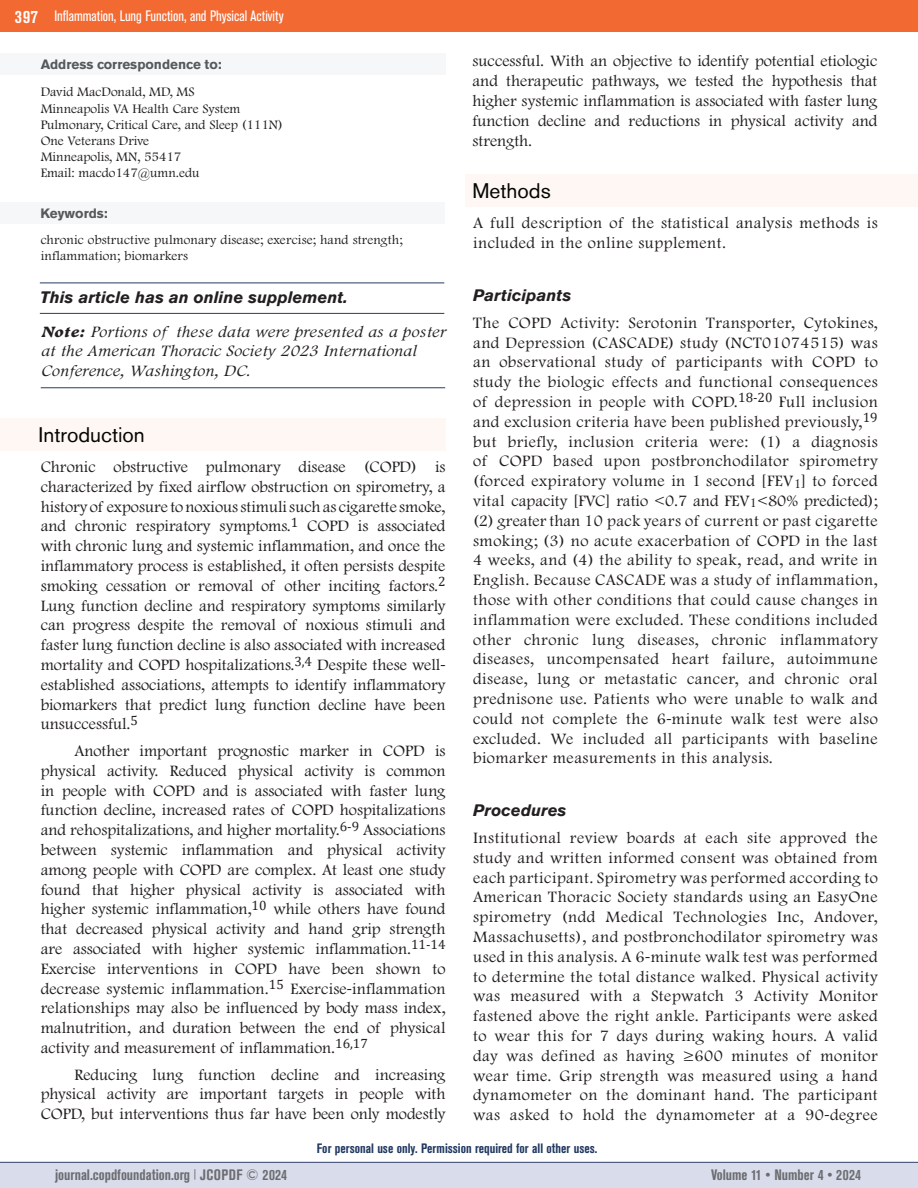
<style>
.page{position:relative;width:918px;height:1188px;background:#fff}
.page>*{position:absolute;margin:0;border:0;box-sizing:border-box;transform-origin:0 0}
.t1{font:21px "Akzidenz Grotesk BQ";color:#040503}
.t2{font:300 16.5px/19.8px "Footlight MT Pro";color:#231f20;text-align:justify}
.t3{font:italic 300 16.5px/19.8px "Footlight MT Pro";letter-spacing:.03em;color:#231f20}
.t4{font:300 16.5px/19.8px "Footlight MT Pro";letter-spacing:.03em;color:#231f20}
.t5{font:italic 700 16.5px "Akzidenz Grotesk BQ";color:#231f20}
.t6{font:700 condensed 15px "Akzidenz Grotesk BE";color:#6c6d70}
.t7{font:condensed 15px "Akzidenz Grotesk BE";color:#fff}
.t8{font:300 13.5px/16.2px "Footlight MT Pro";color:#231f20}
.t9{font:700 condensed 13.5px "Akzidenz Grotesk BE";color:#213861}
.t10{font:700 13.5px "Akzidenz Grotesk BE";color:#57585a}
.s1{font-weight:700;font-size:18px}
.s2{font-weight:800}
.s3{font-family:"Myriad Pro";font-weight:400}
</style>
<div class="page">
<div style="left:0;top:1162px;width:918px;height:26px;background:#d9dceb"></div>
<div style="left:0;top:0;width:918px;height:32px;background:#f26a32"></div>
<hr style="left:0;top:1162px;width:918px;height:1px;background:#34416b">
<div style="left:0;top:202px;width:445px;height:22px;background:#f5f7f9"></div>
<hr style="left:40px;top:283px;width:404px;height:1px;background:#263d61">
<hr style="left:40px;top:313px;width:404px;height:1px;background:#263d61">
<div style="left:0;top:53px;width:445px;height:22px;background:#f5f7f9"></div>
<hr style="left:41px;top:388px;width:404px;height:1px;background:#263d61">
<div style="left:0;top:418px;width:446px;height:32px;background:#fef7f4"></div>
<div style="left:466px;top:174px;width:452px;height:33px;background:#fef7f4"></div>
<p class="t7" style="left:15px;top:8px;width:270px"><span class="s1">397</span> Inflammation, Lung Function, and Physical Activity</p>
<p class="t10" style="left:41px;top:57px;width:182px">Address correspondence to:</p>
<p class="t8" style="left:41px;top:84px;width:155px">David MacDonald, MD, MS</p>
<p class="t8" style="left:41px;top:100px;width:201px">Minneapolis VA Health Care System</p>
<p class="t8" style="left:41px;top:117px;width:244px">Pulmonary, Critical Care, and Sleep (111N)</p>
<p class="t8" style="left:41px;top:133px;width:110px">One Veterans Drive</p>
<p class="t8" style="left:41px;top:149px;width:142px">Minneapolis, MN, 55417</p>
<p class="t8" style="left:41px;top:165px;width:160px">Email: macdo147@umn.edu</p>
<p class="t10" style="left:41px;top:205px;width:69px">Keywords:</p>
<p class="t8" style="left:41px;top:232px;width:363px">chronic obstructive pulmonary disease; exercise; hand strength; inflammation; biomarkers</p>
<p class="t5" style="left:40px;top:287px;width:309px">This article has an online supplement.</p>
<p class="t3" style="left:41px;top:322px;width:406px"><span class="s2">Note:</span> Portions of these data were presented as a poster at the American Thoracic Society 2023 International<br>Conference, Washington, DC.</p>
<p class="t1" style="left:39px;top:422px;width:108px">Introduction</p>
<p class="t2" style="left:41px;top:457px;width:406px">Chronic obstructive pulmonary disease (COPD) is characterized by fixed airflow obstruction on spirometry, a history of exposure to noxious stimuli such as cigarette smoke, and chronic respiratory symptoms.<sup>1</sup> COPD is associated with chronic lung and systemic inflammation, and once the inflammatory process is established, it often persists despite smoking cessation or removal of other inciting factors.<sup>2<br></sup>Lung function decline and respiratory symptoms similarly can progress despite the removal of noxious stimuli and faster lung function decline is also associated with increased mortality and COPD hospitalizations.<sup>3,4</sup> Despite these well&shy;established associations, attempts to identify inflammatory biomarkers that predict lung function decline have been unsuccessful.<sup>5</sup></p>
<p class="t2" style="left:41px;top:741px;width:406px;text-indent:34px">Another important prognostic marker in COPD is physical activity. Reduced physical activity is common in people with COPD and is associated with faster lung function decline, increased rates of COPD hospitalizations and rehospitalizations, and higher mortality.<sup>6-9</sup> Associations between systemic inflammation and physical activity among people with COPD are complex. At least one study found that higher physical activity is associated with higher systemic inflammation,<sup>10</sup> while others have found that decreased physical activity and hand grip strength are associated with higher systemic inflammation.<sup>11-14<br></sup>Exercise interventions in COPD have been shown to decrease systemic inflammation.<sup>15</sup> Exercise<span class="s3">-</span>inflammation relationships may also be influenced by body mass index, malnutrition, and duration between the end of physical activity and measurement of inflammation.<sup>16,17</sup></p>
<p class="t2" style="left:41px;top:1065px;width:406px;text-indent:34px">Reducing lung function decline and increasing physical activity are important targets in people with COPD, but interventions thus far have been only modestly</p>
<p class="t2" style="left:472px;top:52px;width:407px">successful. With an objective to identify potential etiologic and therapeutic pathways, we tested the hypothesis that higher systemic inflammation is associated with faster lung function decline and reductions in physical activity and strength.</p>
<p class="t1" style="left:472px;top:178px;width:80px">Methods</p>
<p class="t4" style="left:473px;top:214px;width:406px">A full description of the statistical analysis methods is included in the online supplement.</p>
<p class="t5" style="left:473px;top:286px;width:100px">Participants</p>
<p class="t2" style="left:473px;top:313px;width:406px">The COPD Activity: Serotonin Transporter, Cytokines, and Depression (CASCADE) study (NCT01074515) was an observational study of participants with COPD to study the biologic effects and functional consequences of depression in people with COPD.<sup>18-20</sup> Full inclusion and exclusion criteria have been published previously,<sup>19 </sup>but briefly, inclusion criteria were: (1) a diagnosis of COPD based upon postbronchodilator spirometry (forced expiratory volume in 1 second [FEV<sub>1</sub>] to forced vital capacity [FVC] ratio &lt;0.7 and FEV<sub>1</sub>&lt;80% predicted); (2) greater than 10 pack years of current or past cigarette smoking; (3) no acute exacerbation of COPD in the last 4 weeks, and (4) the ability to speak, read, and write in English. Because CASCADE was a study of inflammation, those with other conditions that could cause changes in inflammation were excluded. These conditions included other chronic lung diseases, chronic inflammatory diseases, uncompensated heart failure, autoimmune disease, lung or metastatic cancer, and chronic oral prednisone use. Patients who were unable to walk and could not complete the 6<span class="s3">-</span>minute walk test were also excluded. We included all participants with baseline biomarker measurements in this analysis.</p>
<p class="t5" style="left:473px;top:801px;width:95px">Procedures</p>
<p class="t2" style="left:473px;top:828px;width:406px">Institutional review boards at each site approved the study and written informed consent was obtained from each participant. Spirometry was performed according to American Thoracic Society standards using an EasyOne spirometry (ndd Medical Technologies Inc, Andover, Massachusetts), and postbronchodilator spirometry was used in this analysis. A 6<span class="s3">-</span>minute walk test was performed to determine the total distance walked. Physical activity was measured with a Stepwatch 3 Activity Monitor fastened above the right ankle. Participants were asked to wear this for 7 days during waking hours. A valid day was defined as having ≥600 minutes of monitor wear time. Grip strength was measured using a hand dynamometer on the dominant hand. The participant was asked to hold the dynamometer at a 90<span class="s3">-</span>degree</p>
<p class="t9" style="left:317px;top:1141px;width:282px">For personal use only. Permission required for all other uses.</p>
<p class="t6" style="left:55px;top:1166px;width:234px">journal.copdfoundation.org <sup>|</sup> JCOPDF © 2024</p>
<p class="t6" style="left:711px;top:1166px;width:151px">Volume 11 • Number 4 • 2024</p>
</div>
